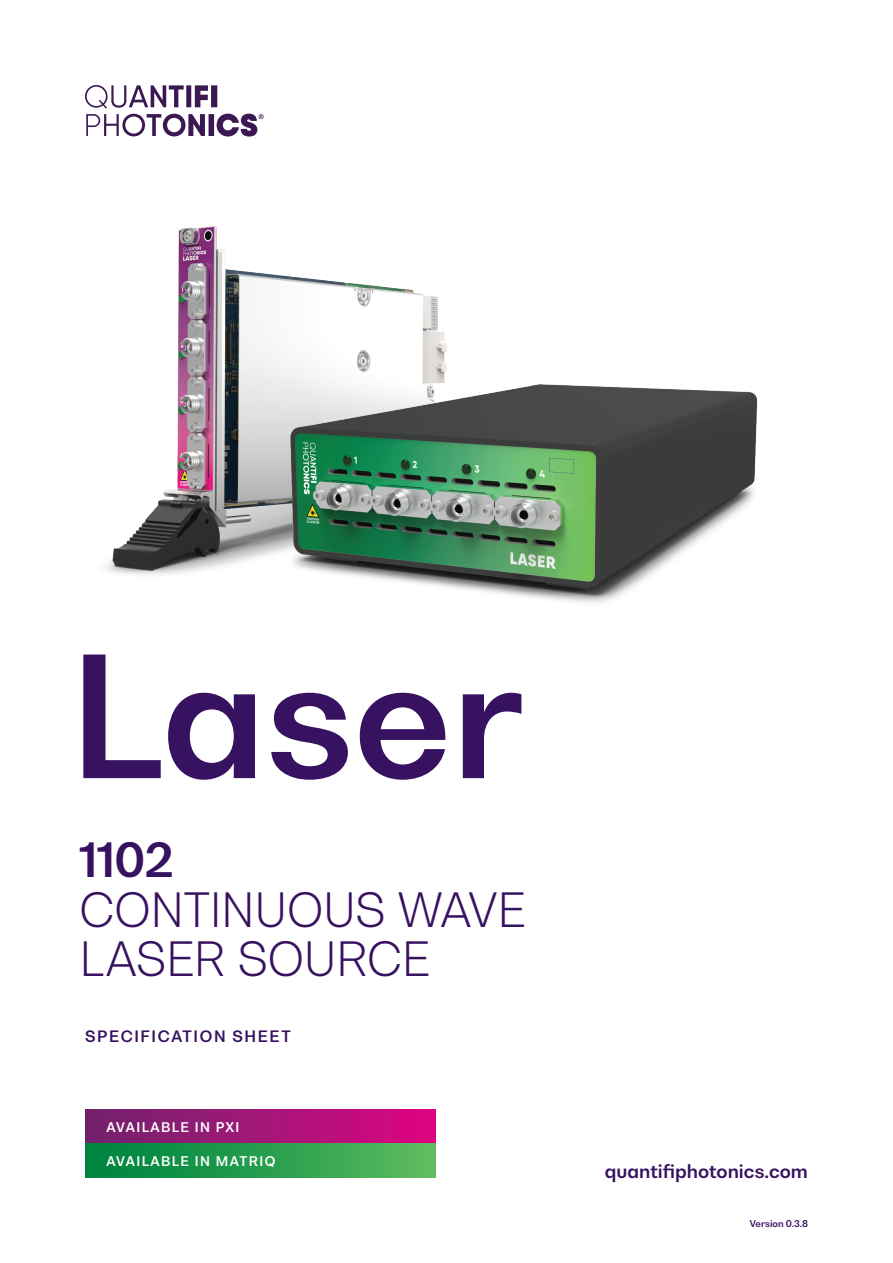
<style>
.page{position:relative;width:893px;height:1263px;background:#fff}
.page>*{position:absolute;margin:0;border:0;box-sizing:border-box;transform-origin:0 0}
.t1{font:700 160.5px "Bw Nista Geometric";color:#371260}
.t2{font:300 45px/49.5px "Bw Nista Geometric";letter-spacing:-.005em;color:#371260}
.t3{font:700 45px "Bw Nista Geometric";color:#371260}
.t4{font:700 18px "Bw Nista Geometric";color:#371260}
.t5{font:700 15px "Bw Nista Geometric";letter-spacing:.11em;color:#371260}
.t6{font:700 12.75px "Bw Nista Geometric";letter-spacing:.11em;color:#fff}
.t7{font:700 9px "Bw Nista Geometric";color:#371260}
</style>
<div class="page">
<div style="left:85px;top:1110px;width:351px;height:34px;background:linear-gradient(to right,#6e246c,#dc0683)"></div>
<div style="left:85px;top:1144px;width:351px;height:34px;background:linear-gradient(to right,#00813d,#5dbb5f)"></div>
<svg style="left:85px;top:85px;width:179px;height:52px"></svg>
<img style="left:106px;top:226px;width:155px;height:349px">
<img style="left:261px;top:273px;width:497px;height:330px">
<h1 class="t1" style="left:70px;top:609px;width:455px">Laser</h1>
<h2 class="t3" style="left:79px;top:830px;width:96px">1102</h2>
<h2 class="t2" style="left:79px;top:884px;width:448px">CONTINUOUS WAVE<br>LASER SOURCE</h2>
<p class="t5" style="left:85px;top:1026px;width:207px">SPECIFICATION SHEET</p>
<p class="t6" style="left:106px;top:1118px;width:135px">AVAILABLE IN PXI</p>
<p class="t6" style="left:106px;top:1152px;width:170px">AVAILABLE IN MATRIQ</p>
<h3 class="t4" style="left:605px;top:1159px;width:205px">quantifiphotonics.com</h3>
<p class="t7" style="left:750px;top:1218px;width:59px">Version 0.3.8</p>
</div>
